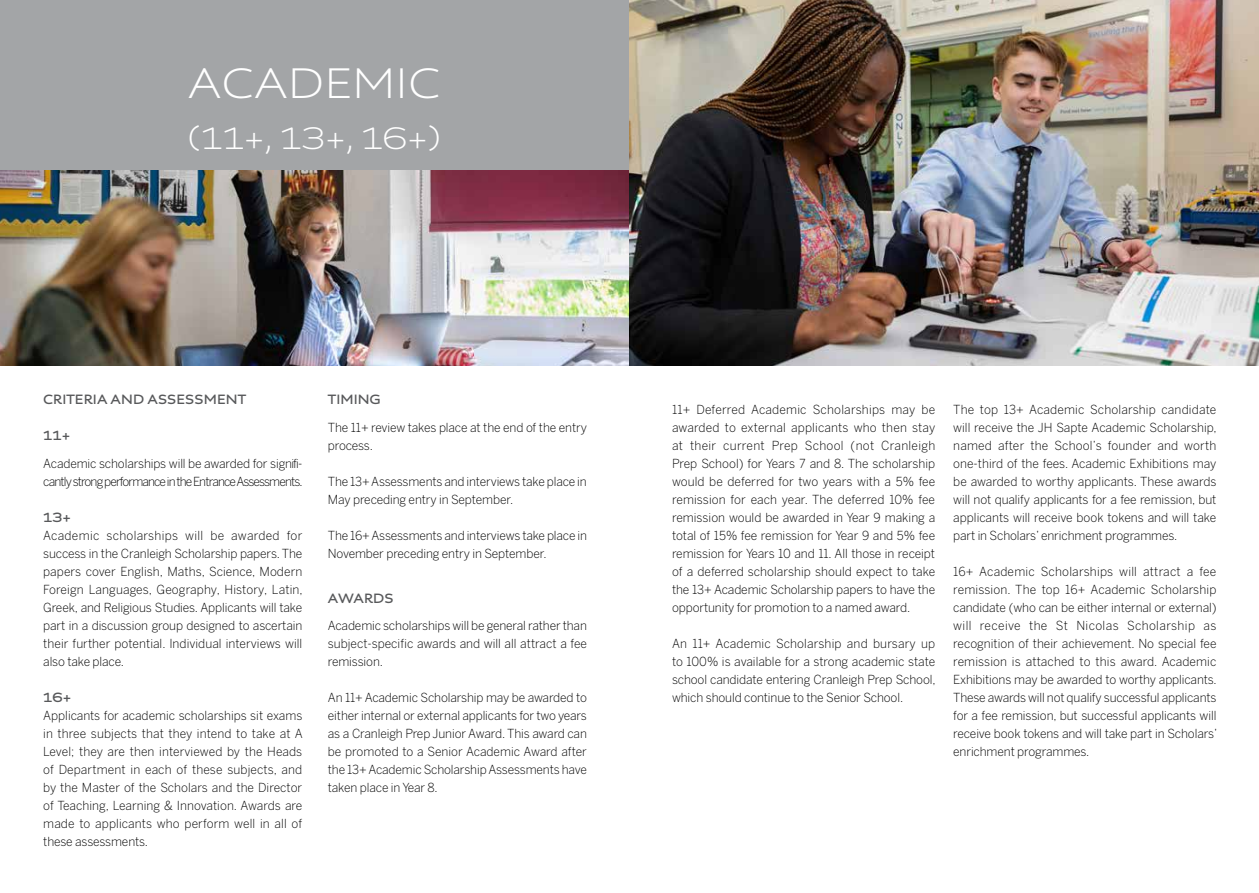
<style>
.page{position:relative;width:1259px;height:893px;background:#fff}
.page>*{position:absolute;margin:0;border:0;box-sizing:border-box;transform-origin:0 0}
.t1{font:300 45px "Aspect 2";color:#fff}
.t2{font:300 33px "Aspect 2";color:#fff}
.t3{font:700 14.25px "Aspect 2";letter-spacing:.005em;color:#58595b}
.t4{font:300 12.3px/18px "Benton Sans";letter-spacing:-.01em;color:#000;text-align:justify}
.t5{font:300 12.3px/18px "Benton Sans";letter-spacing:-.07em;color:#000}
</style>
<div class="page">
<div style="left:0;top:0;width:1259px;height:170px;background:#a3a5a7"></div>
<img style="left:0;top:170px;width:629px;height:196px">
<img style="left:629px;top:0;width:630px;height:366px">
<h1 class="t1" style="left:188px;top:65px;width:254px">ACADEMIC</h1>
<h2 class="t2" style="left:188px;top:125px;width:254px">(11+, 13+, 16+)</h2>
<p class="t3" style="left:43px;top:390px;width:204px">CRITERIA AND ASSESSMENT</p>
<p class="t3" style="left:43px;top:426px;width:28px">11+</p>
<p class="t5" style="left:43px;top:456px;width:261px">Academic scholarships will be awarded for signifi&shy;cantly strong performance in the Entrance Assessments.</p>
<p class="t3" style="left:43px;top:509px;width:29px">13+</p>
<p class="t4" style="left:43px;top:528px;width:261px">Academic scholarships will be awarded for success in the Cranleigh Scholarship papers. The papers cover English, Maths, Science, Modern Foreign Languages, Geography, History, Latin, Greek, and Religious Studies. Applicants will take part in a discussion group designed to ascertain their further potential. Individual interviews will also take place.</p>
<p class="t3" style="left:43px;top:689px;width:30px">16+</p>
<p class="t4" style="left:43px;top:708px;width:261px">Applicants for academic scholarships sit exams in three subjects that they intend to take at A Level; they are then interviewed by the Heads of Department in each of these subjects, and by the Master of the Scholars and the Director of Teaching, Learning &amp; Innovation. Awards are made to applicants who perform well in all of these assessments.</p>
<p class="t3" style="left:328px;top:390px;width:55px">TIMING</p>
<p class="t4" style="left:328px;top:420px;width:261px">The 11+ review takes place at the end of the entry process.</p>
<p class="t4" style="left:328px;top:474px;width:260px">The 13+ Assessments and interviews take place in<br>May preceding entry in September.</p>
<p class="t4" style="left:328px;top:528px;width:261px">The 16+ Assessments and interviews take place in<br>November preceding entry in September.</p>
<p class="t3" style="left:328px;top:589px;width:67px">AWARDS</p>
<p class="t4" style="left:328px;top:618px;width:261px">Academic scholarships will be general rather than subject-specific awards and will all attract a fee remission.</p>
<p class="t4" style="left:328px;top:690px;width:260px">An 11+ Academic Scholarship may be awarded to either internal or external applicants for two years as a Cranleigh Prep Junior Award. This award can be promoted to a Senior Academic Award after the 13+ Academic Scholarship Assessments have taken place in Year 8.</p>
<p class="t4" style="left:672px;top:402px;width:265px">11+ Deferred Academic Scholarships may be awarded to external applicants who then stay at their current Prep School (not Cranleigh Prep School) for Years 7 and 8. The scholarship would be deferred for two years with a 5% fee remission for each year. The deferred 10% fee remission would be awarded in Year 9 making a total of 15% fee remission for Year 9 and 5% fee remission for Years 10 and 11. All those in receipt of a deferred scholarship should expect to take the 13+ Academic Scholarship papers to have the opportunity for promotion to a named award.</p>
<p class="t4" style="left:672px;top:636px;width:265px">An 11+ Academic Scholarship and bursary up to 100% is available for a strong academic state school candidate entering Cranleigh Prep School, which should continue to the Senior School.</p>
<p class="t4" style="left:953px;top:402px;width:265px">The top 13+ Academic Scholarship candidate will receive the JH Sapte Academic Scholarship, named after the School’s founder and worth one-third of the fees. Academic Exhibitions may be awarded to worthy applicants. These awards will not qualify applicants for a fee remission, but applicants will receive book tokens and will take part in Scholars’ enrichment programmes.</p>
<p class="t4" style="left:953px;top:564px;width:265px">16+ Academic Scholarships will attract a fee remission. The top 16+ Academic Scholarship candidate (who can be either internal or external) will receive the St Nicolas Scholarship as recognition of their achievement. No special fee remission is attached to this award. Academic Exhibitions may be awarded to worthy applicants.<br>These awards will not qualify successful applicants for a fee remission, but successful applicants will receive book tokens and will take part in Scholars’ enrichment programmes.</p>
</div>
